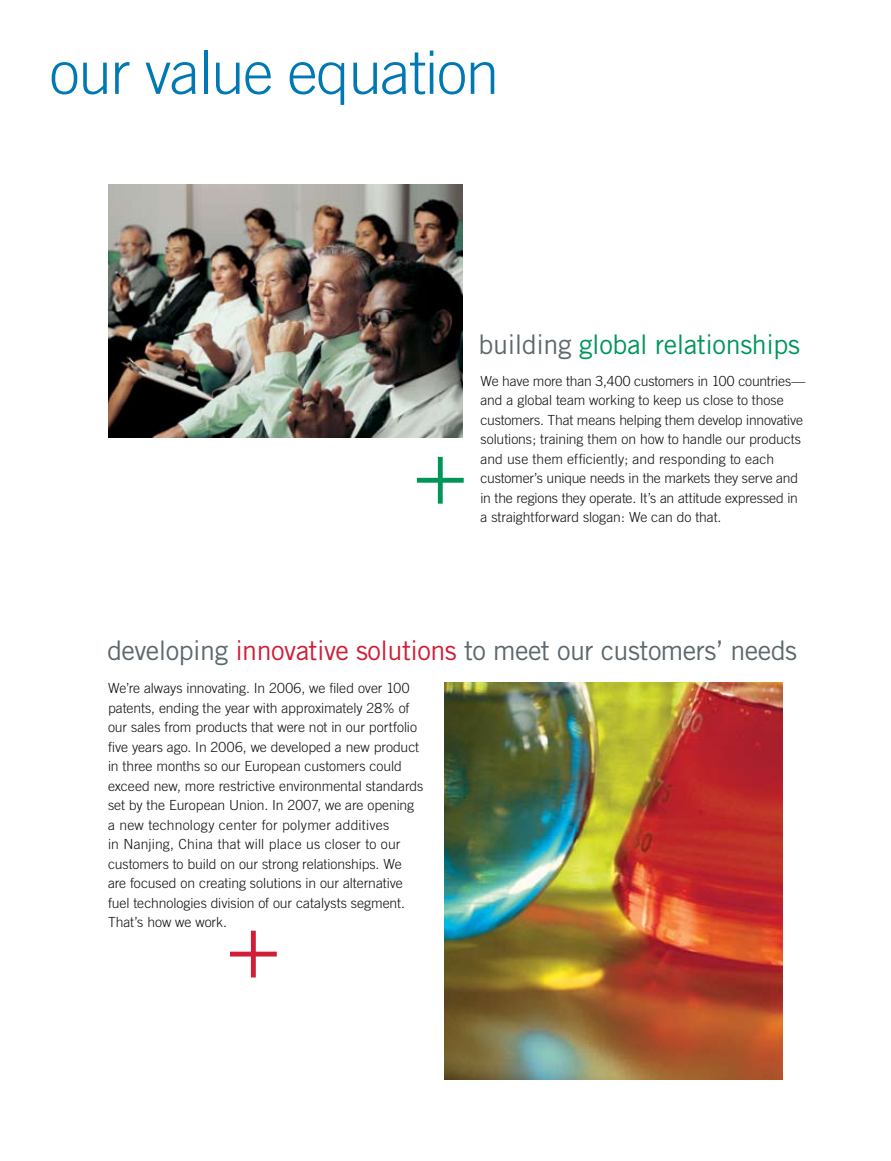
<style>
.page{position:relative;width:891px;height:1161px;background:#fff}
.page>*{position:absolute;margin:0;border:0;box-sizing:border-box;transform-origin:0 0}
.t1{font:300 90px "Trade Gothic";color:#009559}
.t2{font:300 90px "Trade Gothic";color:#cf1e36}
.t3{font:300 60px "Trade Gothic";letter-spacing:-.02em;color:#0078b3}
.t4{font:27px "Trade Gothic";letter-spacing:-.02em;color:#5c686c}
.t5{font:27px "Trade Gothic";letter-spacing:-.015em;color:#009559}
.t6{font:300 13.95px/19.5px "Trade Gothic";letter-spacing:-.005em;color:#121212}
.s1{color:#5c686c}
.s2{color:#cf1e36}
</style>
<div class="page">
<img style="left:444px;top:682px;width:339px;height:398px">
<img style="left:108px;top:184px;width:354px;height:253px">
<h2 class="t3" style="left:50px;top:37px;width:451px">our value equation</h2>
<h1 class="t1" style="left:413px;top:418px;width:55px">+</h1>
<h3 class="t5" style="left:479px;top:328px;width:323px"><span class="s1">building</span> global relationships</h3>
<p class="t6" style="left:480px;top:371px;width:326px">We have more than 3,400 customers in 100 countries— and a global team working to keep us close to those customers. That means helping them develop innovative solutions; training them on how to handle our products and use them efficiently; and responding to each customer’s unique needs in the markets they serve and in the regions they operate. It’s an attitude expressed in a straightforward slogan: We can do that.</p>
<h3 class="t4" style="left:107px;top:634px;width:692px">developing <span class="s2">innovative solutions</span> to meet our customers’ needs</h3>
<p class="t6" style="left:108px;top:679px;width:317px">We’re always innovating. In 2006, we filed over 100 patents, ending the year with approximately 28% of our sales from products that were not in our portfolio five years ago. In 2006, we developed a new product in three months so our European customers could exceed new, more restrictive environmental standards set by the European Union. In 2007, we are opening a new technology center for polymer additives<br>in Nanjing, China that will place us closer to our customers to build on our strong relationships. We are focused on creating solutions in our alternative fuel technologies division of our catalysts segment.<br>That’s how we work.</p>
<h1 class="t2" style="left:226px;top:892px;width:55px">+</h1>
</div>
